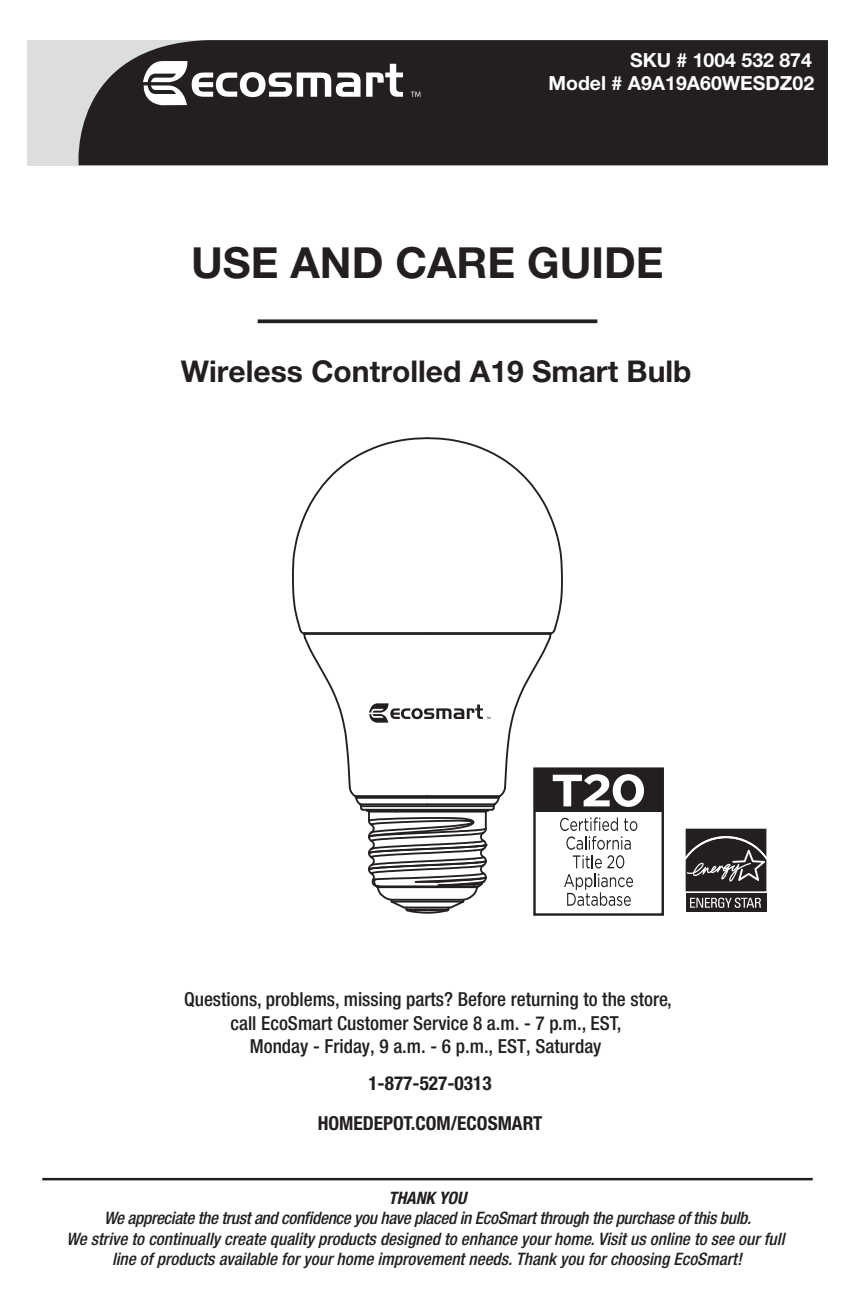
<style>
.page{position:relative;width:851px;height:1312px;background:#fff}
.page>*{position:absolute;margin:0;border:0;box-sizing:border-box;transform-origin:0 0}
.t1{font:700 42.75px "Helvetica Neue LT Std";color:#231f20}
.t2{font:700 30px "Helvetica Neue LT Std";color:#231f20}
.t3{font:700 19.5px/23.2px "Helvetica Neue LT Std";color:#fff;text-align:right}
.t4{font:500 condensed 19.25px/23.2px "Helvetica Neue LT Std";color:#231f20;text-align:center}
.t5{font:700 condensed 19.25px/40.5px "Helvetica Neue";color:#231f20;text-align:center}
.t6{font:italic 500 condensed 17.25px/20.5px "Helvetica Neue LT Std";color:#231f20;text-align:center}
.t7{font:italic 700 condensed 17.25px "Helvetica Neue LT Std";color:#231f20}
</style>
<div class="page">
<svg style="left:257px;top:319px;width:340px;height:4px"></svg>
<hr style="left:42px;top:1177px;width:770px;height:3px;background:#231f20">
<div style="left:27px;top:40px;width:800px;height:125px;background:#dcdddf"></div>
<div style="left:78px;top:40px;width:749px;height:125px;background:#231f20"></div>
<svg style="left:143px;top:61px;width:217px;height:44px;background:#747172"></svg>
<svg style="left:366px;top:64px;width:37px;height:33px"></svg>
<svg style="left:411px;top:92px;width:9px;height:5px"></svg>
<div style="left:533px;top:767px;width:131px;height:148px;background:#fff;border:2px solid #231f20"></div>
<div style="left:534px;top:768px;width:128px;height:43px;background:#231f20"></div>
<svg style="left:292px;top:437px;width:352px;height:477px"></svg>
<svg style="left:685px;top:828px;width:82px;height:84px"></svg>
<div style="left:685px;top:892px;width:81px;height:19px;background:#231f20"></div>
<svg style="left:685px;top:828px;width:81px;height:63px;background:#434041"></svg>
<svg style="left:690px;top:897px;width:70px;height:10px"></svg>
<p class="t3" style="left:548px;top:48px;width:267px">SKU # 1004 532 874<br>Model # A9A19A60WESDZ02</p>
<h1 class="t1" style="left:191px;top:237px;width:474px">USE AND CARE GUIDE</h1>
<h2 class="t2" style="left:181px;top:352px;width:512px">Wireless Controlled A19 Smart Bulb</h2>
<p class="t4" style="left:184px;top:987px;width:489px">Questions, problems, missing parts? Before returning to the store, call EcoSmart Customer Service 8 a.m. - 7 p.m., EST,<br>Monday - Friday, 9 a.m. - 6 p.m., EST, Saturday</p>
<p class="t5" style="left:317px;top:1062px;width:226px">1-877-527-0313<br>HOMEDEPOT.COM/ECOSMART</p>
<p class="t7" style="left:388px;top:1186px;width:84px">THANK YOU</p>
<p class="t6" style="left:66px;top:1207px;width:719px">We appreciate the trust and confidence you have placed in EcoSmart through the purchase of this bulb.<br>We strive to continually create quality products designed to enhance your home. Visit us online to see our full line of products available for your home improvement needs. Thank you for choosing EcoSmart!</p>
</div>
